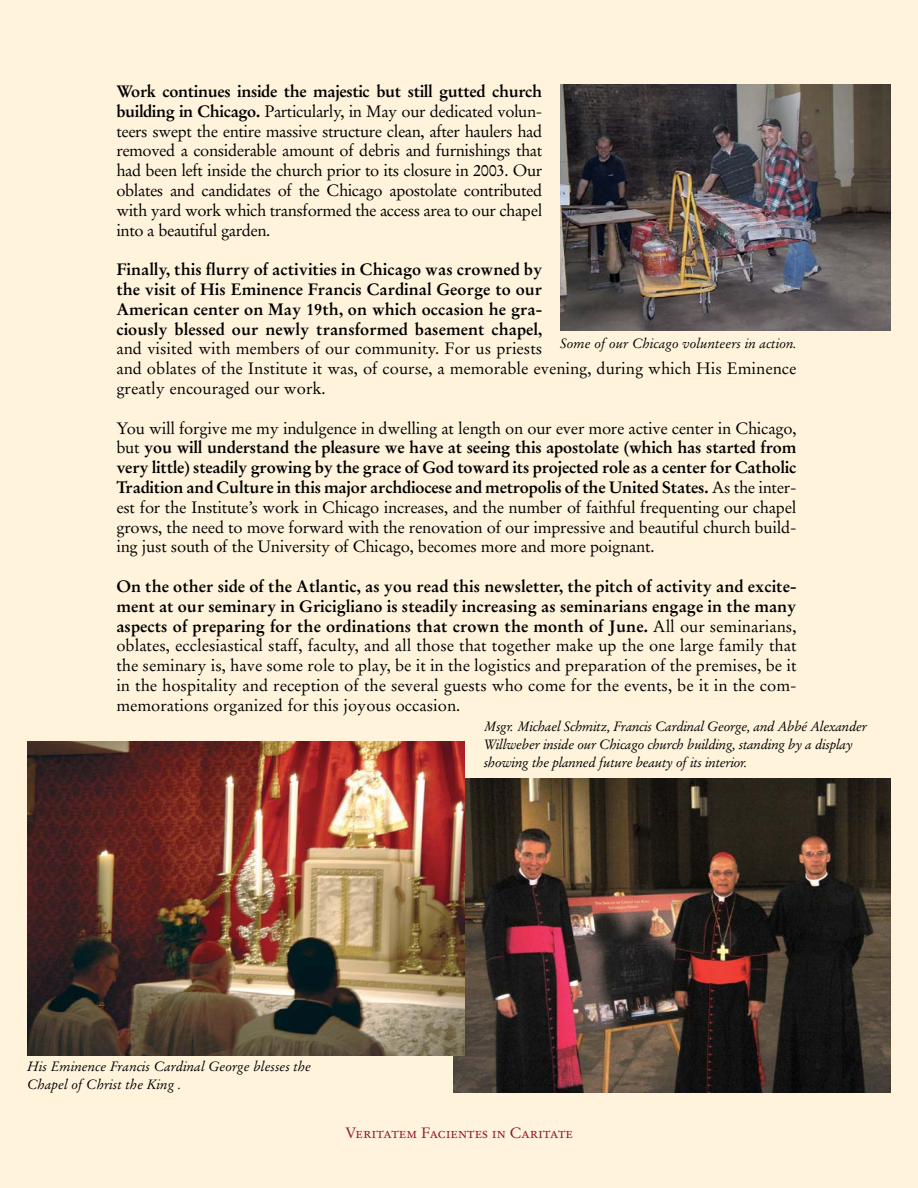
<style>
.page{position:relative;width:918px;height:1188px;background:#fff3dc}
.page>*{position:absolute;margin:0;border:0;box-sizing:border-box;transform-origin:0 0}
.t1{font:16.5px/19.8px "Stempel Garamond";color:#000;text-align:justify}
.t2{font:700 16.5px/19.8px "Stempel Garamond";color:#000;text-align:justify}
.t3{font:15px "Stempel Garamond Roman SC";color:#8f162b}
.t4{font:italic 13.5px/18px "Stempel Garamond";letter-spacing:-.025em;color:#000}
.t5{font:italic 13.5px/18px "Stempel Garamond";letter-spacing:-.005em;color:#000}
.s1{font-weight:700}
</style>
<div class="page">
<img style="left:454px;top:779px;width:437px;height:313px">
<img style="left:27px;top:741px;width:437px;height:314px">
<img style="left:560px;top:84px;width:331px;height:247px">
<p class="t1" style="left:116px;top:83px;width:427px"><span class="s1">Work continues inside the majestic but still gutted church building in Chicago.</span> Particularly, in May our dedicated volun&shy;teers swept the entire massive structure clean, after haulers had removed a considerable amount of debris and furnishings that had been left inside the church prior to its closure in 2003. Our oblates and candidates of the Chicago apostolate contributed with yard work which transformed the access area to our chapel into a beautiful garden.</p>
<p class="t2" style="left:116px;top:261px;width:427px">Finally, this flurry of activities in Chicago was crowned by the visit of His Eminence Francis Cardinal George to our American center on May 19th, on which occasion he gra&shy;ciously blessed our newly transformed basement chapel,</p>
<p class="t1" style="left:116px;top:340px;width:682px;text-align:left">and visited with members of our community. For us priests<br>and oblates of the Institute it was, of course, a memorable evening, during which His Eminence greatly encouraged our work.</p>
<p class="t1" style="left:116px;top:419px;width:682px">You will forgive me my indulgence in dwelling at length on our ever more active center in Chicago, but <span class="s1">you will understand the pleasure we have at seeing this apostolate (which has started from very little) steadily growing by the grace of God toward its projected role as a center for Catholic Tradition and Culture in this major archdiocese and metropolis of the United States.</span> As the inter&shy;est for the Institute’s work in Chicago increases, and the number of faithful frequenting our chapel grows, the need to move forward with the renovation of our impressive and beautiful church build&shy;ing just south of the University of Chicago, becomes more and more poignant.</p>
<p class="t1" style="left:116px;top:578px;width:682px"><span class="s1">On the other side of the Atlantic, as you read this newsletter, the pitch of activity and excite&shy;ment at our seminary in Gricigliano is steadily increasing as seminarians engage in the many aspects of preparing for the ordinations that crown the month of June.</span> All our seminarians, oblates, ecclesiastical staff, faculty, and all those that together make up the one large family that the seminary is, have some role to play, be it in the logistics and preparation of the premises, be it in the hospitality and reception of the several guests who come for the events, be it in the com&shy;memorations organized for this joyous occasion.</p>
<p class="t5" style="left:560px;top:336px;width:238px">Some of our Chicago volunteers in action.</p>
<p class="t4" style="left:484px;top:719px;width:385px">Msgr. Michael Schmitz, Francis Cardinal George, and Abbé Alexander<br>Willweber inside our Chicago church building, standing by a display showing the planned future beauty of its interior.</p>
<p class="t5" style="left:27px;top:1059px;width:286px">His Eminence Francis Cardinal George blesses the<br>Chapel of Christ the King .</p>
<p class="t3" style="left:345px;top:1127px;width:229px">Veritatem Facientes in Caritate</p>
</div>
